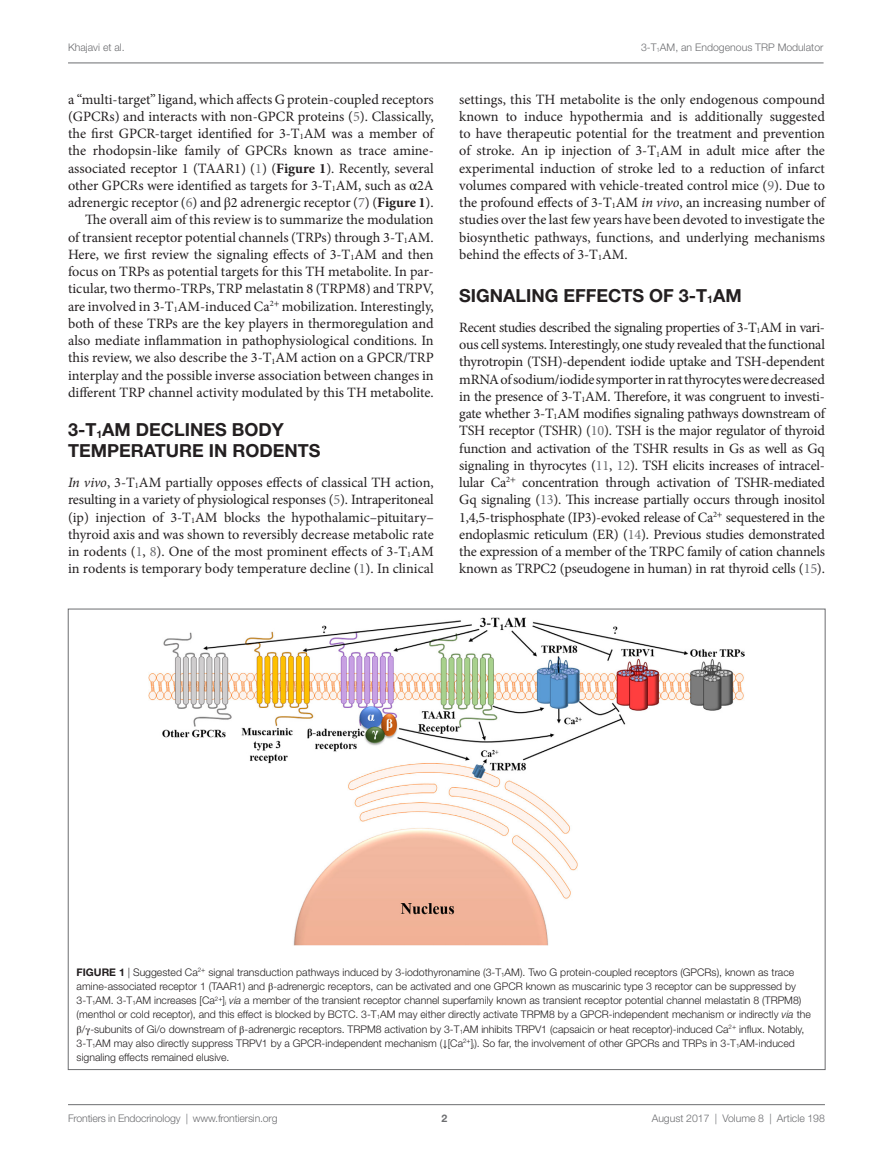
<style>
.page{position:relative;width:893px;height:1170px;background:#fff}
.page>*{position:absolute;margin:0;border:0;box-sizing:border-box;transform-origin:0 0}
.t1{font:700 18px/21px "Helvetica Neue LT Std";color:#231f20}
.t2{font:14.25px/17.2px "Minion Pro";color:#231f20;text-align:justify}
.t3{font:300 10.5px/14.2px "Helvetica Neue LT Std";color:#231f20}
.t4{font:300 10.5px "Helvetica Neue LT Std";color:#6c6d70}
.t5{font:700 10.5px "Helvetica Neue LT Std";color:#6c6d70}
.s1{color:#6c6d70}
.s2{font-weight:700}
.s3{font-family:"STIX General"}
.s4{font-style:italic}
.s5{font-family:"STIX General";font-weight:400}
</style>
<div class="page">
<img style="left:149px;top:617px;width:595px;height:328px">
<hr style="left:68px;top:63px;width:756px;height:1px;background:#6c6d70">
<hr style="left:68px;top:1104px;width:757px;height:1px;background:#6c6d70">
<p class="t4" style="left:68px;top:41px;width:58px">Khajavi et al.</p>
<p class="t4" style="left:641px;top:41px;width:184px">3-T<sub>1</sub>AM, an Endogenous TRP Modulator</p>
<p class="t2" style="left:68px;top:90px;width:367px;text-align:right">a “multi-target” ligand, which affects G protein-coupled receptors (GPCRs) and interacts with non-GPCR proteins (<span class="s1">5</span>). Classically, the first GPCR-target identified for 3-T<sub>1</sub>AM was a member of the rhodopsin-like family of GPCRs known as trace amine&shy;associated receptor 1 (TAAR1) (<span class="s1">1</span>) (<span class="s2">Figure 1</span>). Recently, several other GPCRs were identified as targets for 3-T<sub>1</sub>AM, such as <span class="s3">α</span>2A adrenergic receptor (<span class="s1">6</span>) and <span class="s3">β</span>2 adrenergic receptor (<span class="s1">7</span>) (<span class="s2">Figure 1</span>).<br>The overall aim of this review is to summarize the modulation<br>of transient receptor potential channels (TRPs) through 3-T<sub>1</sub>AM.<br>Here, we first review the signaling effects of 3-T<sub>1</sub>AM and then focus on TRPs as potential targets for this TH metabolite. In par&shy;ticular, two thermo-TRPs, TRP melastatin 8 (TRPM8) and TRPV, are involved in 3-T<sub>1</sub>AM-induced Ca<sup>2</sup><sup>+</sup> mobilization. Interestingly, both of these TRPs are the key players in thermoregulation and also mediate inflammation in pathophysiological conditions. In this review, we also describe the 3-T<sub>1</sub>AM action on a GPCR/TRP interplay and the possible inverse association between changes in different TRP channel activity modulated by this TH metabolite.</p>
<p class="t1" style="left:68px;top:418px;width:254px">3-T<sub>1</sub>AM DECLINES BODY<br>TEMPERATURE IN RODENTS</p>
<p class="t2" style="left:68px;top:474px;width:367px"><span class="s4">In vivo</span>, 3-T<sub>1</sub>AM partially opposes effects of classical TH action, resulting in a variety of physiological responses (<span class="s1">5</span>). Intraperitoneal (ip) injection of 3-T<sub>1</sub>AM blocks the hypothalamic–pituitary– thyroid axis and was shown to reversibly decrease metabolic rate in rodents (<span class="s1">1</span>, <span class="s1">8</span>). One of the most prominent effects of 3-T<sub>1</sub>AM in rodents is temporary body temperature decline (<span class="s1">1</span>). In clinical</p>
<p class="t2" style="left:459px;top:90px;width:367px">settings, this TH metabolite is the only endogenous compound known to induce hypothermia and is additionally suggested to have therapeutic potential for the treatment and prevention of stroke. An ip injection of 3-T<sub>1</sub>AM in adult mice after the experimental induction of stroke led to a reduction of infarct volumes compared with vehicle-treated control mice (<span class="s1">9</span>). Due to the profound effects of 3-T<sub>1</sub>AM <span class="s4">in vivo</span>, an increasing number of studies over the last few years have been devoted to investigate the biosynthetic pathways, functions, and underlying mechanisms behind the effects of 3-T<sub>1</sub>AM.</p>
<p class="t1" style="left:459px;top:284px;width:79px">SIGNALING</p>
<p class="t1" style="left:564px;top:284px;width:180px">EFFECTS OF 3-T<sub>1</sub>AM</p>
<p class="t2" style="left:459px;top:318px;width:367px">Recent studies described the signaling properties of 3-T<sub>1</sub>AM in vari&shy;ous cell systems. Interestingly, one study revealed that the functional thyrotropin (TSH)-dependent iodide uptake and TSH-dependent mRNA of sodium/iodide symporter in rat thyrocytes were decreased in the presence of 3-T<sub>1</sub>AM. Therefore, it was congruent to investi&shy;gate whether 3-T<sub>1</sub>AM modifies signaling pathways downstream of TSH receptor (TSHR) (<span class="s1">10</span>). TSH is the major regulator of thyroid function and activation of the TSHR results in Gs as well as Gq signaling in thyrocytes (<span class="s1">11</span>, <span class="s1">12</span>). TSH elicits increases of intracel&shy;lular Ca<sup>2</sup><sup>+</sup> concentration through activation of TSHR-mediated Gq signaling (<span class="s1">13</span>). This increase partially occurs through inositol 1,4,5-trisphosphate (IP3)-evoked release of Ca<sup>2</sup><sup>+</sup> sequestered in the endoplasmic reticulum (ER) (<span class="s1">14</span>). Previous studies demonstrated the expression of a member of the TRPC family of cation channels known as TRPC2 (pseudogene in human) in rat thyroid cells (<span class="s1">15</span>).</p>
<p class="t3" style="left:77px;top:964px;width:736px"><span class="s2">FIGURE 1</span> | Suggested Ca<sup>2</sup><sup>+</sup> signal transduction pathways induced by 3-iodothyronamine (3-T<sub>1</sub>AM). Two G protein-coupled receptors (GPCRs), known as trace amine-associated receptor 1 (TAAR1) and <span class="s5">β</span>-adrenergic receptors, can be activated and one GPCR known as muscarinic type 3 receptor can be suppressed by 3-T<sub>1</sub>AM. 3-T<sub>1</sub>AM increases [Ca<sup>2</sup><sup>+</sup>]<sub>i</sub> <span class="s4">via</span> a member of the transient receptor channel superfamily known as transient receptor potential channel melastatin 8 (TRPM8) (menthol or cold receptor), and this effect is blocked by BCTC. 3-T<sub>1</sub>AM may either directly activate TRPM8 by a GPCR-independent mechanism or indirectly <span class="s4">via</span> the <span class="s5">β</span>/<span class="s5">γ</span>-subunits of Gi/o downstream of <span class="s5">β</span>-adrenergic receptors. TRPM8 activation by 3-T<sub>1</sub>AM inhibits TRPV1 (capsaicin or heat receptor)-induced Ca<sup>2</sup><sup>+</sup> influx. Notably, 3-T<sub>1</sub>AM may also directly suppress TRPV1 by a GPCR-independent mechanism (<span class="s5">↓</span>[Ca<sup>2</sup><sup>+</sup>]<sub>i</sub>). So far, the involvement of other GPCRs and TRPs in 3-T<sub>1</sub>AM-induced signaling effects remained elusive.</p>
<p class="t4" style="left:68px;top:1111px;width:211px">Frontiers in Endocrinology | www.frontiersin.org</p>
<p class="t4" style="left:652px;top:1111px;width:175px">August 2017 | Volume 8 | Article 198</p>
<p class="t5" style="left:441px;top:1111px;width:7px">2</p>
</div>
